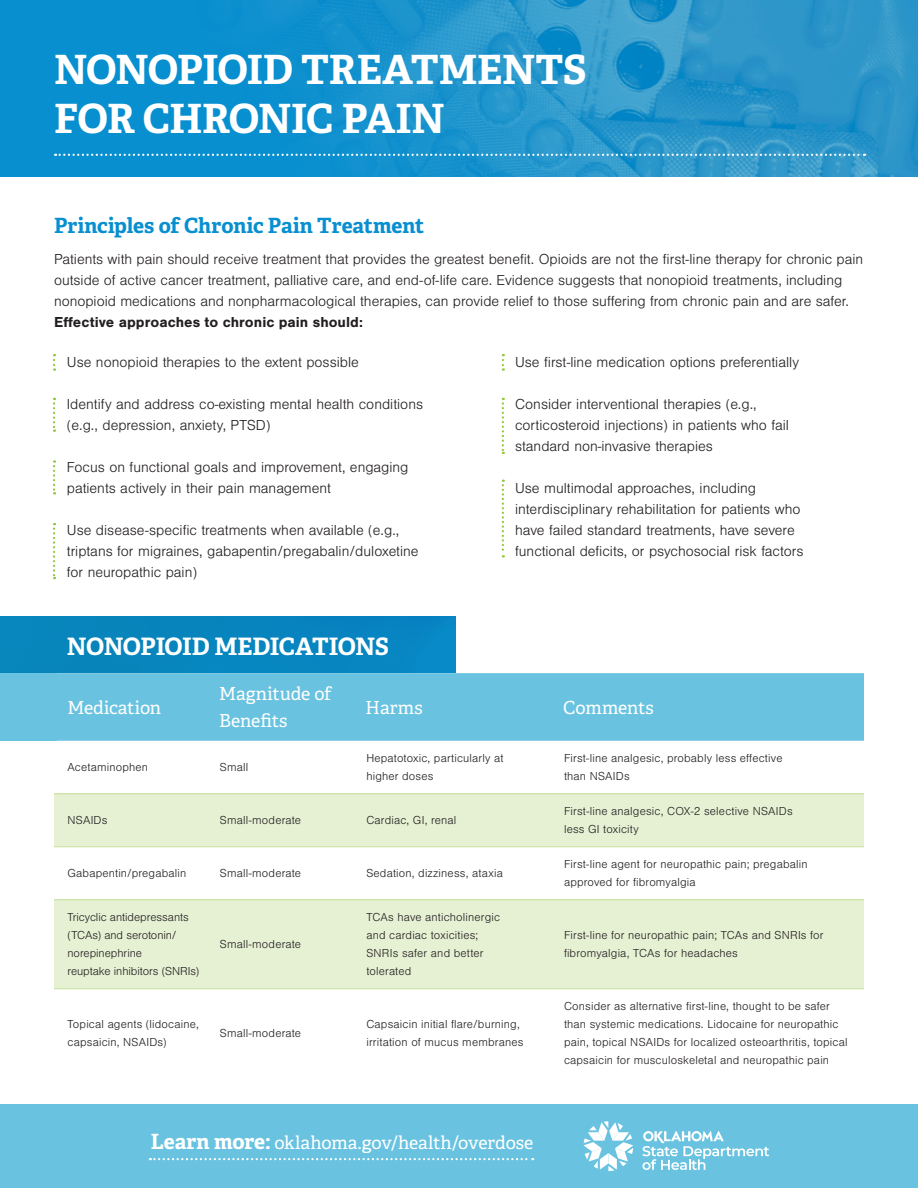
<style>
.page{position:relative;width:918px;height:1188px;background:#fff}
.page>*{position:absolute;margin:0;border:0;box-sizing:border-box;transform-origin:0 0}
.t1{font:700 40.35px/48.4px "Adelle";letter-spacing:-.015em;color:#fff}
.t2{font:700 24px "Adelle";letter-spacing:-.025em;color:#fff}
.t3{font:700 21px "Adelle";letter-spacing:-.005em;color:#088fd0}
.t4{font:18px "Adelle";letter-spacing:-.005em;color:#fff}
.t5{font:300 15px/21px "Nimbus San";color:#231f20}
.t6{font:300 12px/18px "Nimbus San";letter-spacing:.015em;color:#231f20}
.t7{font:300 12px/18px "Nimbus San";letter-spacing:-.005em;color:#231f20}
.s1{font-weight:700}
.s2{font-weight:700;font-size:21px}
</style>
<div class="page">
<div style="left:0;top:1105px;width:918px;height:83px;background:#69c3e0"></div>
<div style="left:54px;top:794px;width:810px;height:53px;background:#e6f1d4"></div>
<div style="left:54px;top:900px;width:810px;height:89px;background:#e6f1d4"></div>
<svg style="left:0;top:0;width:918px;height:177px;background:#1c93cc"></svg>
<div style="left:0;top:616px;width:455px;height:57px;background:#0785be"></div>
<div style="left:56px;top:673px;width:808px;height:68px;background:#69c3e0"></div>
<hr style="left:54px;top:793px;width:159px;height:1px;background:#c6e09a">
<hr style="left:54px;top:846px;width:159px;height:1px;background:#c6e09a">
<hr style="left:54px;top:899px;width:159px;height:1px;background:#c6e09a">
<hr style="left:213px;top:793px;width:147px;height:1px;background:#c6e09a">
<hr style="left:360px;top:793px;width:197px;height:1px;background:#c6e09a">
<hr style="left:557px;top:793px;width:307px;height:1px;background:#c6e09a">
<hr style="left:213px;top:846px;width:147px;height:1px;background:#c6e09a">
<hr style="left:360px;top:846px;width:197px;height:1px;background:#c6e09a">
<hr style="left:557px;top:846px;width:307px;height:1px;background:#c6e09a">
<hr style="left:213px;top:899px;width:147px;height:1px;background:#c6e09a">
<hr style="left:360px;top:899px;width:197px;height:1px;background:#c6e09a">
<hr style="left:557px;top:899px;width:307px;height:1px;background:#c6e09a">
<hr style="left:54px;top:988px;width:159px;height:1px;background:#c6e09a">
<hr style="left:213px;top:988px;width:147px;height:1px;background:#c6e09a">
<hr style="left:360px;top:988px;width:197px;height:1px;background:#c6e09a">
<hr style="left:557px;top:988px;width:307px;height:1px;background:#c6e09a">
<div style="left:0;top:673px;width:56px;height:68px;background:#69c3e0"></div>
<svg style="left:55px;top:154px;width:810px;height:2px;background:#73bce0"></svg>
<svg style="left:53px;top:354px;width:2px;height:17px"></svg>
<svg style="left:502px;top:354px;width:2px;height:17px"></svg>
<svg style="left:53px;top:398px;width:2px;height:34px"></svg>
<svg style="left:53px;top:460px;width:2px;height:34px"></svg>
<svg style="left:53px;top:523px;width:2px;height:56px"></svg>
<svg style="left:502px;top:398px;width:2px;height:56px"></svg>
<svg style="left:502px;top:480px;width:2px;height:77px"></svg>
<svg style="left:583px;top:1121px;width:50px;height:50px"></svg>
<svg style="left:642px;top:1131px;width:127px;height:39px"></svg>
<svg style="left:150px;top:1158px;width:383px;height:2px"></svg>
<p class="t1" style="left:54px;top:46px;width:534px">NONOPIOID TREATMENTS<br>FOR CHRONIC PAIN</p>
<p class="t3" style="left:54px;top:212px;width:372px">Principles of Chronic Pain Treatment</p>
<p class="t5" style="left:54px;top:249px;width:811px">Patients with pain should receive treatment that provides the greatest benefit. Opioids are not the first-line therapy for chronic pain outside of active cancer treatment, palliative care, and end-of-life care. Evidence suggests that nonopioid treatments, including nonopioid medications and nonpharmacological therapies, can provide relief to those suffering from chronic pain and are safer.<br><span class="s1">Effective approaches to chronic pain should:</span></p>
<p class="t5" style="left:67px;top:352px;width:294px">Use nonopioid therapies to the extent possible</p>
<p class="t5" style="left:67px;top:394px;width:358px">Identify and address co-existing mental health conditions (e.g., depression, anxiety, PTSD)</p>
<p class="t5" style="left:67px;top:457px;width:343px">Focus on functional goals and improvement, engaging patients actively in their pain management</p>
<p class="t5" style="left:67px;top:520px;width:353px">Use disease-specific treatments when available (e.g., triptans for migraines, gabapentin/pregabalin/duloxetine for neuropathic pain)</p>
<p class="t5" style="left:515px;top:352px;width:285px">Use first-line medication options preferentially</p>
<p class="t5" style="left:515px;top:394px;width:275px">Consider interventional therapies (e.g., corticosteroid injections) in patients who fail standard non-invasive therapies</p>
<p class="t5" style="left:515px;top:478px;width:290px">Use multimodal approaches, including interdisciplinary rehabilitation for patients who have failed standard treatments, have severe functional deficits, or psychosocial risk factors</p>
<p class="t2" style="left:67px;top:631px;width:324px">NONOPIOID MEDICATIONS</p>
<p class="t4" style="left:68px;top:696px;width:95px">Medication</p>
<p class="t4" style="left:219px;top:683px;width:114px">Magnitude of</p>
<p class="t4" style="left:219px;top:710px;width:70px">Benefits</p>
<p class="t6" style="left:68px;top:759px;width:82px">Acetaminophen</p>
<p class="t6" style="left:220px;top:759px;width:30px">Small</p>
<p class="t4" style="left:366px;top:696px;width:59px">Harms</p>
<p class="t4" style="left:563px;top:696px;width:92px">Comments</p>
<p class="t6" style="left:366px;top:750px;width:139px">Hepatotoxic, particularly at</p>
<p class="t6" style="left:366px;top:768px;width:69px">higher doses</p>
<p class="t6" style="left:564px;top:750px;width:220px">First-line analgesic, probably less effective than NSAIDs</p>
<p class="t6" style="left:68px;top:812px;width:41px">NSAIDs</p>
<p class="t6" style="left:220px;top:812px;width:83px">Small-moderate</p>
<p class="t6" style="left:366px;top:812px;width:92px">Cardiac, GI, renal</p>
<p class="t6" style="left:564px;top:803px;width:230px">First-line analgesic, COX-2 selective NSAIDs less GI toxicity</p>
<p class="t6" style="left:68px;top:865px;width:120px">Gabapentin/pregabalin</p>
<p class="t6" style="left:220px;top:865px;width:83px">Small-moderate</p>
<p class="t6" style="left:366px;top:865px;width:138px">Sedation, dizziness, ataxia</p>
<p class="t6" style="left:564px;top:856px;width:245px">First-line agent for neuropathic pain; pregabalin approved for fibromyalgia</p>
<p class="t7" style="left:68px;top:909px;width:133px">Tricyclic antidepressants (TCAs) and serotonin/ norepinephrine<br>reuptake inhibitors (SNRIs)</p>
<p class="t6" style="left:366px;top:909px;width:135px">TCAs have anticholinergic</p>
<p class="t6" style="left:366px;top:927px;width:113px">and cardiac toxicities;</p>
<p class="t6" style="left:366px;top:945px;width:119px">SNRIs safer and better</p>
<p class="t6" style="left:366px;top:963px;width:47px">tolerated</p>
<p class="t6" style="left:564px;top:927px;width:261px">First-line for neuropathic pain; TCAs and SNRIs for fibromyalgia, TCAs for headaches</p>
<p class="t6" style="left:220px;top:936px;width:83px">Small-moderate</p>
<p class="t6" style="left:68px;top:1016px;width:133px">Topical agents (lidocaine,</p>
<p class="t6" style="left:68px;top:1034px;width:101px">capsaicin, NSAIDs)</p>
<p class="t6" style="left:220px;top:1025px;width:83px">Small-moderate</p>
<p class="t6" style="left:366px;top:1016px;width:159px">Capsaicin initial flare/burning, irritation of mucus membranes</p>
<p class="t4" style="left:151px;top:1131px;width:384px"><span class="s2">Learn more:</span> oklahoma.gov/health/overdose</p>
<p class="t6" style="left:564px;top:998px;width:285px">Consider as alternative first-line, thought to be safer than systemic medications. Lidocaine for neuropathic pain, topical NSAIDs for localized osteoarthritis, topical capsaicin for musculoskeletal and neuropathic pain</p>
</div>
